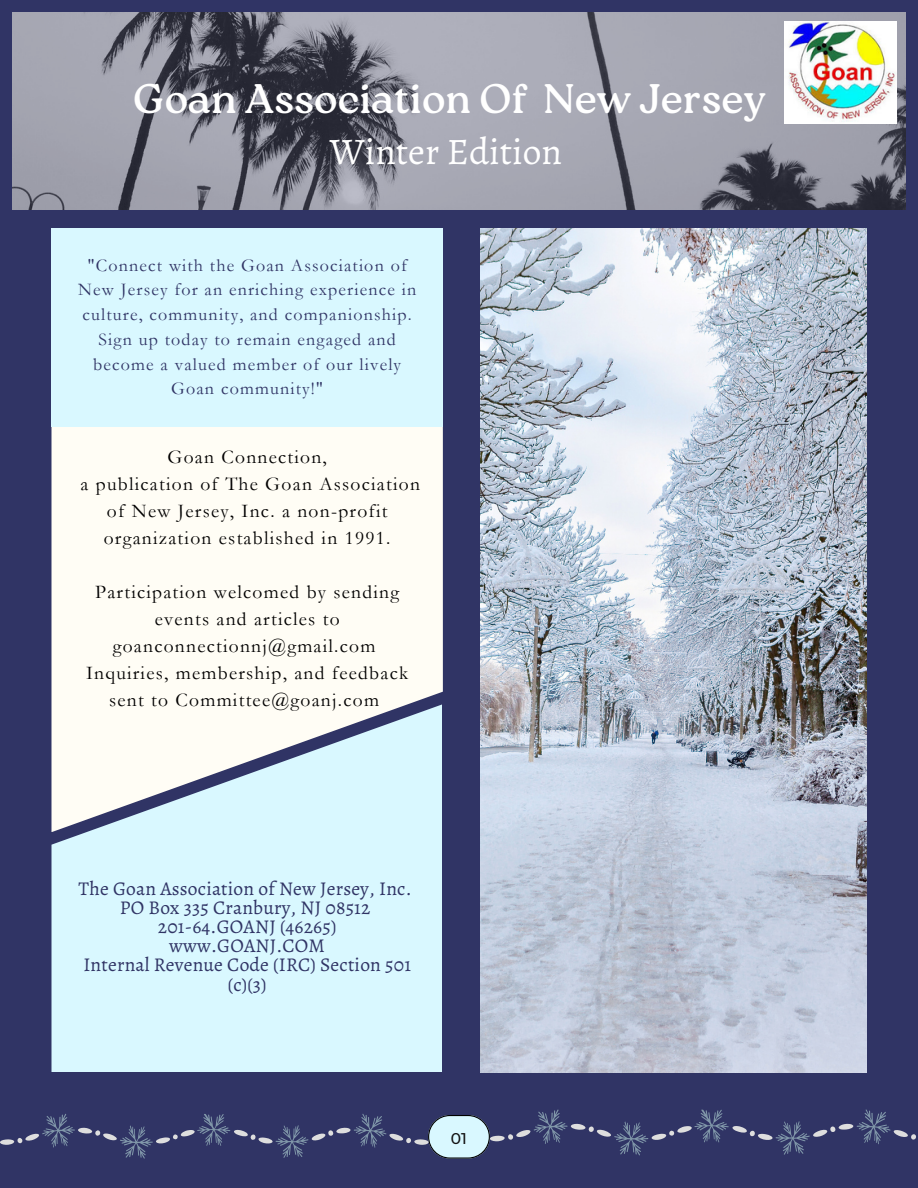
<style>
.page{position:relative;width:918px;height:1188px;background:#303465}
.page>*{position:absolute;margin:0;border:0;box-sizing:border-box;transform-origin:0 0}
.t1{font:41.25px "Roca Two";color:#fff}
.t2{font:37.5px "Alegreya";color:#fff}
.t3{font:19.5px/27px "Garamond";letter-spacing:.065em;color:#000;text-align:center}
.t4{font:19.5px/19.2px "Alegreya";letter-spacing:.01em;color:#303465;text-align:center}
.t5{font:18px/24.8px "Garamond";letter-spacing:.065em;color:#303465;text-align:center}
.t6{font:500 15.45px "Montserrat";color:#111}
</style>
<div class="page">
<img style="left:12px;top:13px;width:893px;height:196px">
<img style="left:480px;top:229px;width:386px;height:844px">
<svg style="left:0;top:1109px;width:916px;height:50px"></svg>
<div style="left:51px;top:283px;width:392px;height:549px;background:#fffdf5"></div>
<svg style="left:52px;top:704px;width:390px;height:368px;background:#d9f2f8"></svg>
<div style="left:52px;top:229px;width:391px;height:198px;background:#d9f8ff"></div>
<img style="left:784px;top:21px;width:113px;height:103px">
<p class="t1" style="left:133px;top:75px;width:634px">Goan Association Of New Jersey</p>
<h1 class="t2" style="left:330px;top:126px;width:234px">Winter Edition</h1>
<p class="t5" style="left:78px;top:253px;width:340px">"Connect with the Goan Association of New Jersey for an enriching experience in culture, community, and companionship.<br>Sign up today to remain engaged and become a valued member of our lively Goan community!"</p>
<p class="t3" style="left:167px;top:444px;width:161px">Goan Connection,</p>
<p class="t3" style="left:81px;top:471px;width:341px">a publication of The Goan Association of New Jersey, Inc. a non-profit organization established in 1991.</p>
<p class="t3" style="left:95px;top:579px;width:305px">Participation welcomed by sending events and articles to goanconnectionnj@gmail.com</p>
<p class="t3" style="left:86px;top:660px;width:324px">Inquiries, membership, and feedback sent to Committee@goanj.com</p>
<p class="t4" style="left:79px;top:879px;width:335px">The Goan Association of New Jersey, Inc.</p>
<p class="t4" style="left:120px;top:898px;width:252px">PO Box 335 Cranbury, NJ 08512</p>
<p class="t4" style="left:158px;top:917px;width:180px">201-64.GOANJ (46265)</p>
<p class="t4" style="left:169px;top:936px;width:157px">www.GOANJ.COM</p>
<p class="t4" style="left:83px;top:955px;width:329px">Internal Revenue Code (IRC) Section 501 (c)(3)</p>
<h1 class="t6" style="left:450px;top:1118px;width:21px">02</h1>
<p class="t6" style="left:451px;top:1129px;width:18px">01</p>
</div>
